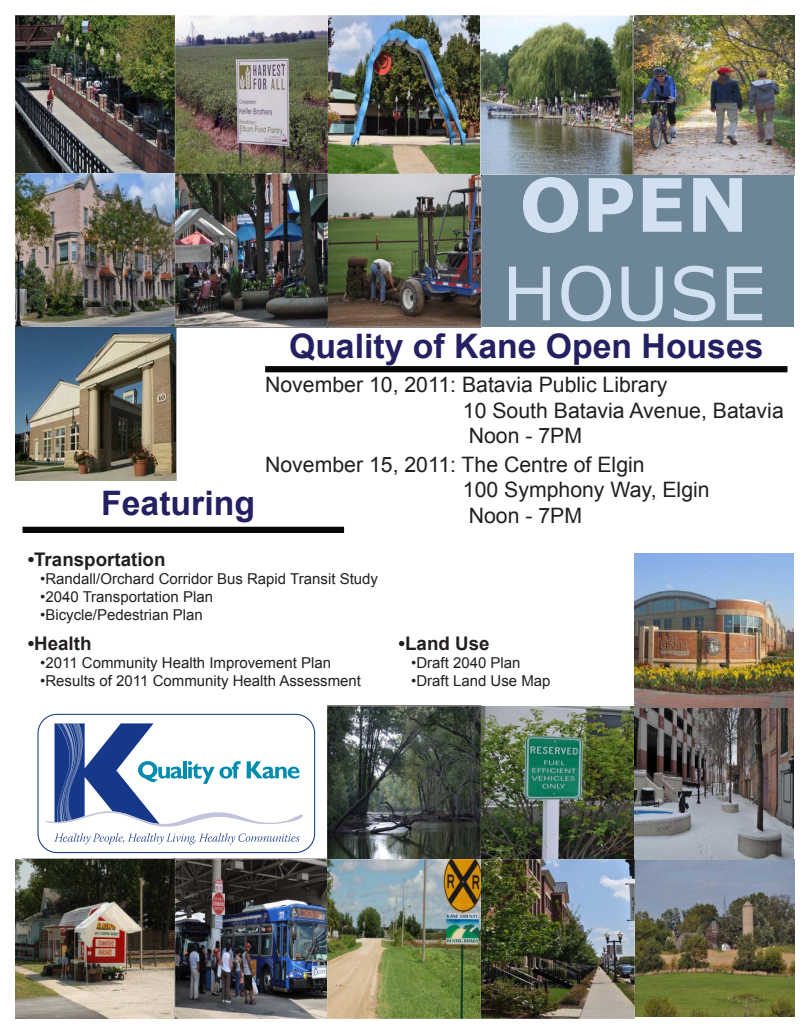
<style>
.page{position:relative;width:810px;height:1035px;background:#fff}
.page>*{position:absolute;margin:0;border:0;box-sizing:border-box;transform-origin:0 0}
.t1{font:73.75px "Verdana";color:#d1e1f2}
.t2{font:700 73.75px "Verdana";color:#d1e1f2}
.t3{font:700 33.75px "Arial";color:#242061}
.t4{font:21.25px/25.5px "Arial";color:#231f20}
.t5{font:700 18.75px "Arial";color:#231f20}
.t6{font:15px "Arial";color:#231f20}
</style>
<div class="page">
<img style="left:481px;top:16px;width:313px;height:160px">
<img style="left:16px;top:327px;width:160px;height:153px">
<img style="left:327px;top:706px;width:307px;height:313px">
<img style="left:634px;top:554px;width:160px;height:463px">
<img style="left:16px;top:859px;width:158px;height:160px">
<img style="left:176px;top:16px;width:305px;height:311px">
<img style="left:16px;top:16px;width:158px;height:311px">
<img style="left:176px;top:859px;width:152px;height:160px">
<div style="left:38px;top:714px;width:277px;height:139px;border:1px solid #153889;border-radius:19px"></div>
<svg style="left:42px;top:723px;width:261px;height:104px"></svg>
<svg style="left:54px;top:833px;width:245px;height:12px"></svg>
<div style="left:482px;top:176px;width:312px;height:151px;background:#6c8597"></div>
<div style="left:265px;top:366px;width:523px;height:6px;background:#060705"></div>
<div style="left:22px;top:527px;width:322px;height:6px;background:#060705"></div>
<h1 class="t2" style="left:519px;top:158px;width:231px">OPEN</h1>
<h1 class="t1" style="left:502px;top:247px;width:266px">HOUSE</h1>
<h2 class="t3" style="left:289px;top:324px;width:476px">Quality of Kane Open Houses</h2>
<h2 class="t3" style="left:101px;top:481px;width:155px">Featuring</h2>
<h3 class="t4" style="left:463px;top:372px;width:322px;text-indent:-198px">November 10, 2011: Batavia Public Library<br>10 South Batavia Avenue, Batavia<br>Noon - 7PM</h3>
<h3 class="t4" style="left:463px;top:452px;width:248px;text-indent:-198px">November 15, 2011: The Centre of Elgin<br>100 Symphony Way, Elgin<br>Noon - 7PM</h3>
<p class="t5" style="left:28px;top:547px;width:139px">•Transportation</p>
<p class="t6" style="left:40px;top:569px;width:339px">•Randall/Orchard Corridor Bus Rapid Transit Study</p>
<p class="t6" style="left:40px;top:587px;width:174px">•2040 Transportation Plan</p>
<p class="t6" style="left:40px;top:605px;width:164px">•Bicycle/Pedestrian Plan</p>
<p class="t5" style="left:28px;top:631px;width:65px">•Health</p>
<p class="t6" style="left:40px;top:653px;width:292px">•2011 Community Health Improvement Plan</p>
<p class="t6" style="left:40px;top:671px;width:322px">•Results of 2011 Community Health Assessment</p>
<p class="t5" style="left:399px;top:631px;width:92px">•Land Use</p>
<p class="t6" style="left:411px;top:653px;width:111px">•Draft 2040 Plan</p>
<p class="t6" style="left:411px;top:671px;width:141px">•Draft Land Use Map</p>
</div>
